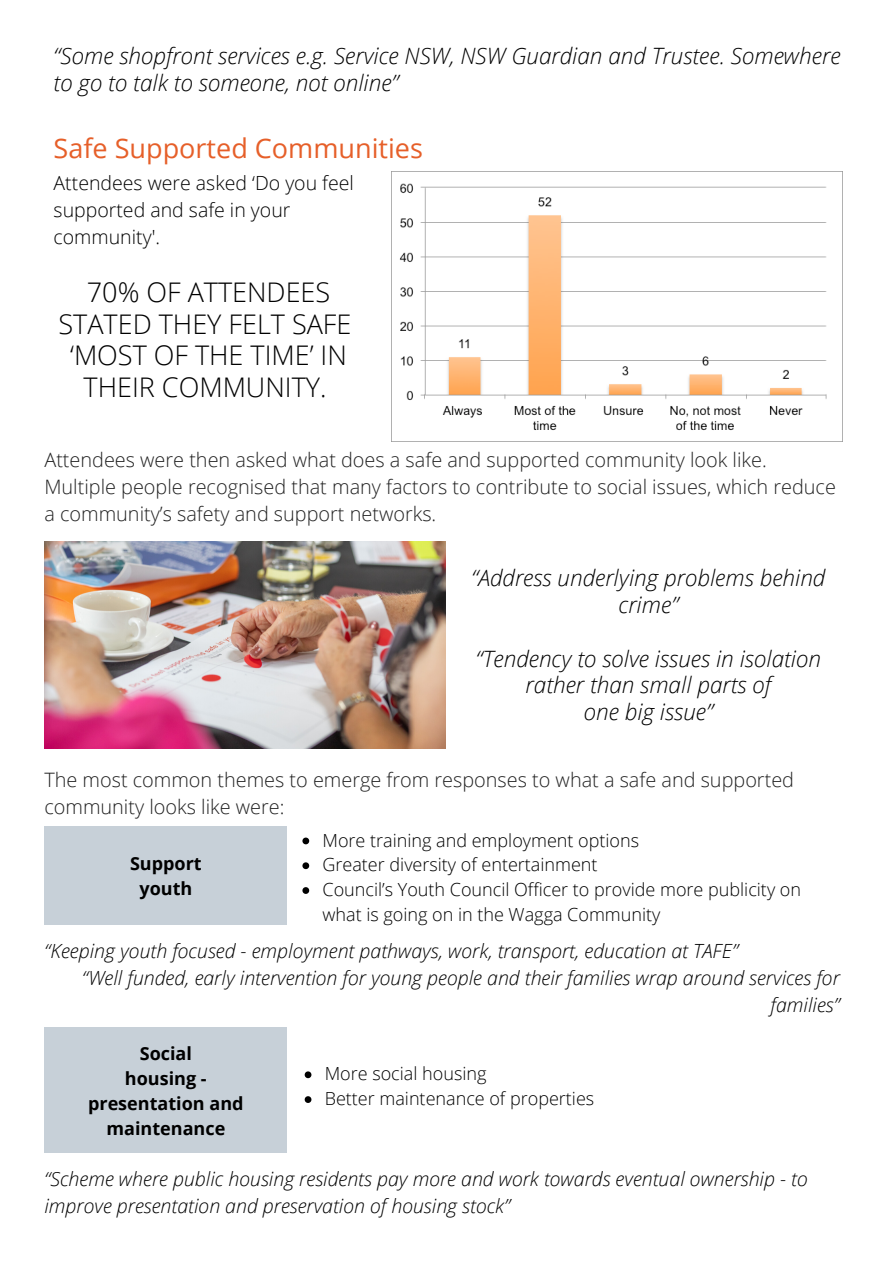
<style>
.page{position:relative;width:894px;height:1264px;background:#fff}
.page>*{position:absolute;margin:0;border:0;box-sizing:border-box;transform-origin:0 0}
.t1{font:300 27px/31.5px "Open Sans";color:#000;text-align:center}
.t2{font:27px "Open Sans";color:#e65f29}
.t3{font:italic 300 22.5px/26.8px "Open Sans";color:#000;text-align:center}
.t4{font:300 19.8px/27px "Open Sans";color:#222}
.t5{font:italic 300 19.5px/27px "Open Sans";color:#000}
.t6{font:300 19.5px/26.8px "Open Sans";color:#000}
.t7{font:300 18px/24.8px "Open Sans";color:#000}
.t8{font:700 18px/24.8px "Open Sans";color:#000;text-align:center}
</style>
<div class="page">
<img style="left:44px;top:541px;width:401px;height:207px">
<img style="left:391px;top:171px;width:451px;height:271px">
<div style="left:44px;top:826px;width:243px;height:99px;background:#c7d0d8"></div>
<svg style="left:302px;top:837px;width:7px;height:7px"></svg>
<svg style="left:302px;top:862px;width:7px;height:7px"></svg>
<svg style="left:302px;top:887px;width:7px;height:6px"></svg>
<div style="left:44px;top:1027px;width:243px;height:125px;background:#c7d0d8"></div>
<svg style="left:304px;top:1071px;width:7px;height:7px"></svg>
<svg style="left:304px;top:1096px;width:7px;height:6px"></svg>
<p class="t3" style="left:54px;top:42px;width:788px;text-align:left">“Some shopfront services e.g. Service NSW, NSW Guardian and Trustee. Somewhere to go to talk to someone, not online”</p>
<h1 class="t2" style="left:54px;top:129px;width:371px">Safe Supported Communities</h1>
<p class="t6" style="left:54px;top:169px;width:302px">Attendees were asked ‘Do you feel supported and safe in your community'.</p>
<h1 class="t1" style="left:59px;top:276px;width:294px">70% OF ATTENDEES<br>STATED THEY FELT SAFE ‘MOST OF THE TIME’ IN<br>THEIR COMMUNITY.</h1>
<p class="t4" style="left:44px;top:446px;width:792px">Attendees were then asked what does a safe and supported community look like.<br>Multiple people recognised that many factors to contribute to social issues, which reduce a community’s safety and support networks.</p>
<p class="t3" style="left:471px;top:564px;width:355px">“Address underlying problems behind crime”</p>
<p class="t3" style="left:475px;top:644px;width:346px">“Tendency to solve issues in isolation rather than small parts of<br>one big issue”</p>
<p class="t4" style="left:44px;top:765px;width:751px">The most common themes to emerge from responses to what a safe and supported community looks like were:</p>
<p class="t8" style="left:130px;top:850px;width:73px">Support youth</p>
<p class="t7" style="left:322px;top:827px;width:480px">More training and employment options<br>Greater diversity of entertainment<br>Council’s Youth Council Officer to provide more publicity on what is going on in the Wagga Community</p>
<p class="t5" style="left:44px;top:936px;width:695px">“Keeping youth focused - employment pathways, work, transport, education at TAFE”</p>
<p class="t5" style="left:82px;top:963px;width:758px">“Well funded, early intervention for young people and their families wrap around services for</p>
<p class="t5" style="left:770px;top:990px;width:71px">families”</p>
<p class="t8" style="left:88px;top:1040px;width:157px">Social<br>housing - presentation and maintenance</p>
<p class="t7" style="left:324px;top:1061px;width:271px">More social housing<br>Better maintenance of properties</p>
<p class="t5" style="left:44px;top:1164px;width:764px">“Scheme where public housing residents pay more and work towards eventual ownership - to improve presentation and preservation of housing stock”</p>
</div>
